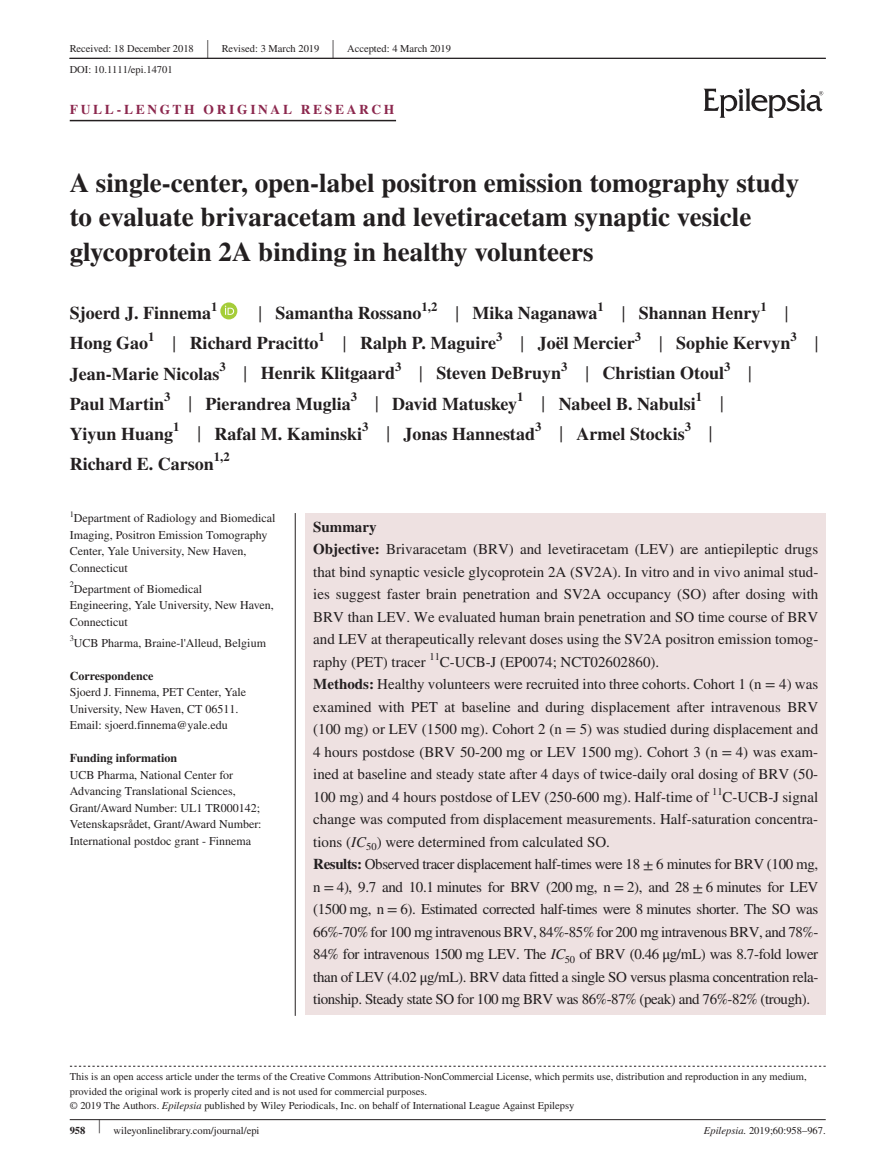
<style>
.page{position:relative;width:893px;height:1174px;background:#fff}
.page>*{position:absolute;margin:0;border:0;box-sizing:border-box;transform-origin:0 0}
.t1{font:700 27px/34.5px "STIX";color:#231f20}
.t2{font:26.55px "STIX";color:#231f20;scale:.4 1}
.t3{font:700 18px/30px "STIX";color:#231f20}
.t4{font:15px/22.5px "STIX";color:#231f20}
.t5{font:15px/22.5px "STIX";letter-spacing:-.025em;color:#231f20}
.t6{font:700 13.5px "STIX";letter-spacing:.2em;color:#8c284e}
.t7{font:700 12.6px "STIX";color:#231f20}
.t8{font:12px/16.5px "STIX";color:#231f20}
.t9{font:700 12px "STIX";color:#231f20}
.t10{font:10.5px/15px "STIX";color:#231f20}
.t11{font:8.4px "STIX";color:#231f20}
.s1{font-weight:400;font-size:23.4px}
.s2{font-weight:700}
.s3{font-style:italic}
.s4{font-size:19.5px}
</style>
<div class="page">
<hr style="left:70px;top:1119px;width:756px;height:1px;background:#231f20">
<svg style="left:704px;top:88px;width:119px;height:30px"></svg>
<hr style="left:69px;top:58px;width:757px;height:1px;background:#231f20">
<hr style="left:70px;top:120px;width:326px;height:1px;background:#231f20">
<div style="left:220px;top:302px;width:17px;height:17px;background:#a5cd39;border-radius:50%"></div>
<svg style="left:225px;top:305px;width:9px;height:10px"></svg>
<div style="left:306px;top:513px;width:520px;height:502px;background:#eee1e1"></div>
<hr style="left:295px;top:513px;width:1px;height:502px;background:#231f20">
<svg style="left:70px;top:1065px;width:756px;height:1px"></svg>
<p class="t10" style="left:70px;top:41px;width:126px">Received: 18 December 2018</p>
<h2 class="t2" style="left:207px;top:31px;width:7px">|</h2>
<p class="t10" style="left:222px;top:41px;width:99px">Revised: 3 March 2019</p>
<h2 class="t2" style="left:332px;top:31px;width:7px">|</h2>
<p class="t10" style="left:347px;top:41px;width:105px">Accepted: 4 March 2019</p>
<p class="t10" style="left:70px;top:63px;width:104px">DOI: 10.1111/epi.14701</p>
<p class="t6" style="left:70px;top:101px;width:326px">FULL-LENGTH ORIGINAL RESEARCH</p>
<h1 class="t1" style="left:70px;top:165px;width:731px">A single-center, open-label positron emission tomography study to evaluate brivaracetam and levetiracetam synaptic vesicle glycoprotein 2A binding in healthy volunteers</h1>
<p class="t3" style="left:70px;top:298px;width:149px">Sjoerd J. Finnema<sup>1</sup></p>
<p class="t3" style="left:70px;top:298px;width:750px;text-indent:189px"><span class="s1">|</span> Samantha Rossano<sup>1,2</sup> <span class="s1">|</span> Mika Naganawa<sup>1</sup> <span class="s1">|</span> Shannan Henry<sup>1</sup> <span class="s1">| </span>Hong Gao<sup>1</sup> <span class="s1">|</span> Richard Pracitto<sup>1</sup> <span class="s1">|</span> Ralph P. Maguire<sup>3</sup> <span class="s1">|</span> Joël Mercier<sup>3</sup> <span class="s1">|</span> Sophie Kervyn<sup>3</sup> <span class="s1">| </span>Jean-Marie Nicolas<sup>3</sup> <span class="s1">|</span> Henrik Klitgaard<sup>3</sup> <span class="s1">|</span> Steven DeBruyn<sup>3</sup> <span class="s1">|</span> Christian Otoul<sup>3</sup> <span class="s1">|<br></span>Paul Martin<sup>3</sup> <span class="s1">|</span> Pierandrea Muglia<sup>3</sup> <span class="s1">|</span> David Matuskey<sup>1</sup> <span class="s1">|</span> Nabeel B. Nabulsi<sup>1</sup> <span class="s1">|<br></span>Yiyun Huang<sup>1</sup> <span class="s1">|</span> Rafal M. Kaminski<sup>3</sup> <span class="s1">|</span> Jonas Hannestad<sup>3</sup> <span class="s1">|</span> Armel Stockis<sup>3</sup> <span class="s1">|<br></span>Richard E. Carson</p>
<p class="t7" style="left:214px;top:450px;width:17px">1,2</p>
<p class="t11" style="left:70px;top:508px;width:6px">1</p>
<p class="t8" style="left:70px;top:510px;width:207px;text-indent:4px">Department of Radiology and Biomedical<br>Imaging, Positron Emission Tomography<br>Center, Yale University, New Haven,<br>Connecticut</p>
<p class="t11" style="left:70px;top:578px;width:6px">2</p>
<p class="t8" style="left:70px;top:581px;width:206px;text-indent:4px">Department of Biomedical<br>Engineering, Yale University, New Haven,<br>Connecticut</p>
<p class="t11" style="left:70px;top:632px;width:6px">3</p>
<p class="t8" style="left:74px;top:635px;width:194px">UCB Pharma, Braine-l'Alleud, Belgium</p>
<p class="t9" style="left:70px;top:668px;width:85px">Correspondence</p>
<p class="t8" style="left:70px;top:684px;width:178px">Sjoerd J. Finnema, PET Center, Yale<br>University, New Haven, CT 06511.<br>Email: sjoerd.finnema@yale.edu</p>
<p class="t9" style="left:70px;top:751px;width:109px">Funding information</p>
<p class="t8" style="left:70px;top:767px;width:193px">UCB Pharma, National Center for Advancing Translational Sciences, Grant/Award Number: UL1 TR000142; Vetenskapsrådet, Grant/Award Number:<br>International postdoc grant - Finnema</p>
<p class="t4" style="left:313px;top:516px;width:507px"><span class="s2">Summary<br>Objective:</span> Brivaracetam (BRV) and levetiracetam (LEV) are antiepileptic drugs that bind synaptic vesicle glycoprotein 2A (SV2A). In vitro and in vivo animal stud&shy;ies suggest faster brain penetration and SV2A occupancy (SO) after dosing with BRV than LEV. We evaluated human brain penetration and SO time course of BRV and LEV at therapeutically relevant doses using the SV2A positron emission tomog&shy;raphy (PET) tracer</p>
<p class="t10" style="left:429px;top:650px;width:12px">11</p>
<p class="t4" style="left:313px;top:651px;width:507px;text-indent:127px">C-UCB-J (EP0074; NCT02602860).<br><span class="s2">Methods:</span> Healthy volunteers were recruited into three cohorts. Cohort 1 (n = 4) was examined with PET at baseline and during displacement after intravenous BRV (100 mg) or LEV (1500 mg). Cohort 2 (n = 5) was studied during displacement and 4 hours postdose (BRV 50-200 mg or LEV 1500 mg). Cohort 3 (n = 4) was exam&shy;ined at baseline and steady state after 4 days of twice-daily oral dosing of BRV (50- 100 mg) and 4 hours postdose of LEV (250-600 mg). Half-time of</p>
<p class="t10" style="left:712px;top:785px;width:12px">11</p>
<p class="t5" style="left:313px;top:786px;width:507px;text-indent:409px">C-UCB-J signal change was computed from displacement measurements. Half-saturation concentra&shy;tions (<span class="s3">IC</span><sub>50</sub>) were determined from calculated SO.<br><span class="s2">Results:</span> Observed tracer displacement half-times were 18 ± 6 minutes for BRV (100 mg, n = 4), 9.7 and 10.1 minutes for BRV (200 mg, n = 2), and 28 ± 6 minutes for LEV (1500 mg, n = 6). Estimated corrected half-times were 8 minutes shorter. The SO was 66%-70% for 100 mg intravenous BRV, 84%-85% for 200 mg intravenous BRV, and 78%- 84% for intravenous 1500 mg LEV. The <span class="s3">IC</span><sub>50</sub> of BRV (0.46 μg/mL) was 8.7-fold lower than of LEV (4.02 μg/mL). BRV data fitted a single SO versus plasma concentration rela&shy;tionship. Steady state SO for 100 mg BRV was 86%-87% (peak) and 76%-82% (trough).</p>
<p class="t10" style="left:70px;top:1069px;width:738px">This is an open access article under the terms of the Creative Commons Attribution-NonCommercial License, which permits use, distribution and reproduction in any medium, provided the original work is properly cited and is not used for commercial purposes.</p>
<p class="t10" style="left:70px;top:1099px;width:506px">© 2019 The Authors. <span class="s3">Epilepsia</span> published by Wiley Periodicals, Inc. on behalf of International League Against Epilepsy</p>
<p class="t10" style="left:70px;top:1123px;width:191px"><span class="s2">958</span> <span class="s4">|</span> wileyonlinelibrary.com/journal/epi</p>
<p class="t10" style="left:704px;top:1123px;width:123px"><span class="s3">Epilepsia.</span> 2019;60:958–967.</p>
</div>
